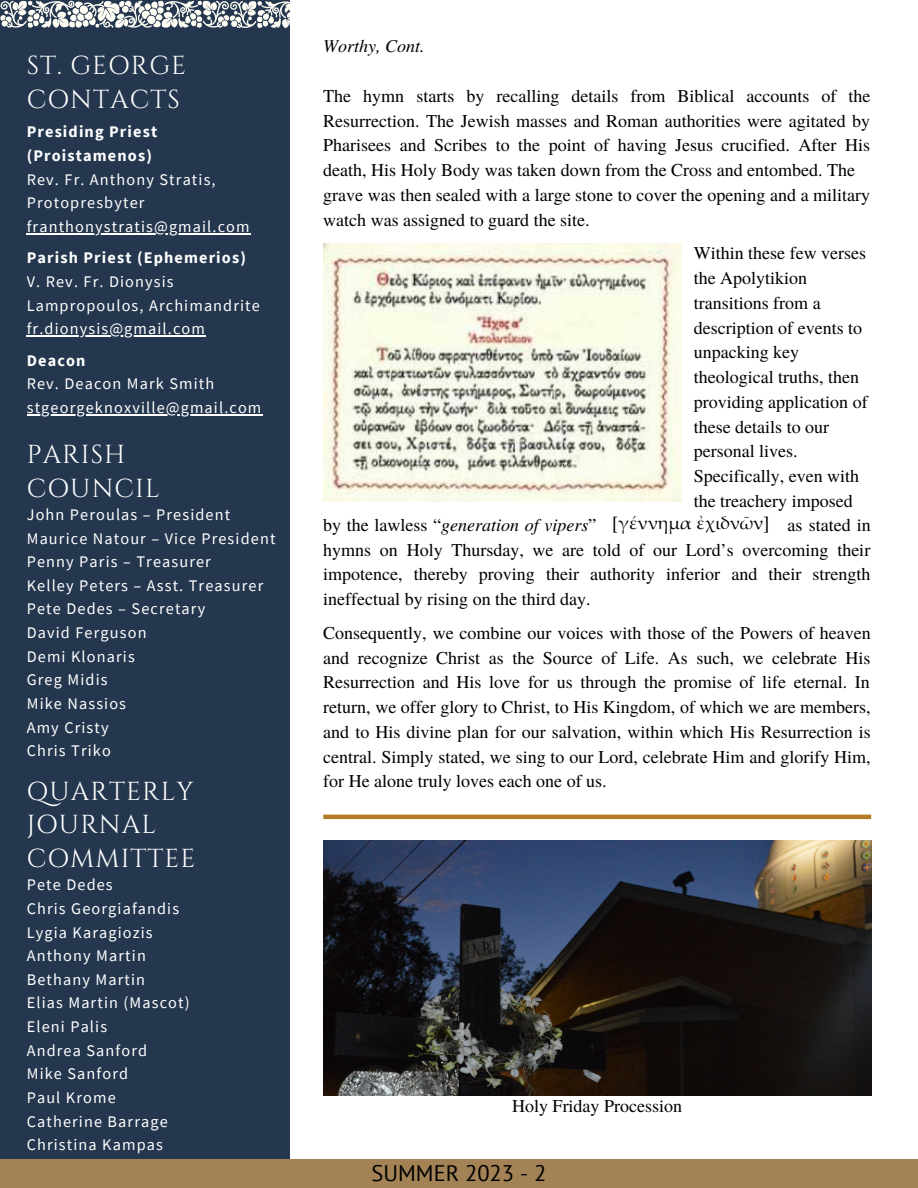
<style>
.page{position:relative;width:918px;height:1188px;background:#fff}
.page>*{position:absolute;margin:0;border:0;box-sizing:border-box;transform-origin:0 0}
.t1{font:25.95px/33.8px "Cinzel";letter-spacing:.04em;color:#fff}
.t2{font:22.5px "PT Sans";color:#000}
.t3{font:18px/24.8px "Te X Gyre Termes";color:#000;text-align:justify}
.t4{font:italic 18px "Te X Gyre Termes";color:#000}
.t5{font:18px "Palatino Linotype";color:#000}
.t6{font:16.2px/23.7px "Source Sans Pro";letter-spacing:.07em;color:#fff}
.t7{font:700 16.2px/23.7px "Source Sans Pro";letter-spacing:.07em;color:#fff}
.s1{font-style:normal}
</style>
<div class="page">
<div style="left:0;top:0;width:289px;height:1188px;background:#25374e"></div>
<div style="left:0;top:1160px;width:918px;height:28px;background:#a38255"></div>
<img style="left:323px;top:243px;width:358px;height:259px">
<svg style="left:0;top:0;width:289px;height:28px"></svg>
<hr style="left:323px;top:815px;width:548px;height:4px;background:#b37a26">
<img style="left:323px;top:840px;width:548px;height:256px">
<hr style="left:27px;top:233px;width:224px;height:1px;background:#fff">
<hr style="left:27px;top:335px;width:179px;height:1px;background:#fff">
<hr style="left:27px;top:414px;width:236px;height:1px;background:#fff">
<p class="t1" style="left:27px;top:49px;width:161px">ST. GEORGE<br>CONTACTS</p>
<p class="t7" style="left:27px;top:120px;width:132px">Presiding Priest (Proistamenos)</p>
<p class="t6" style="left:27px;top:167px;width:190px">Rev. Fr. Anthony Stratis,<br>Protopresbyter</p>
<p class="t6" style="left:27px;top:214px;width:224px">franthonystratis@gmail.com</p>
<p class="t7" style="left:27px;top:246px;width:221px">Parish Priest (Ephemerios)</p>
<p class="t6" style="left:27px;top:269px;width:235px">V. Rev. Fr. Dionysis<br>Lampropoulos, Archimandrite</p>
<p class="t6" style="left:27px;top:317px;width:180px">fr.dionysis@gmail.com</p>
<p class="t7" style="left:27px;top:348px;width:60px">Deacon</p>
<p class="t6" style="left:27px;top:372px;width:189px">Rev. Deacon Mark Smith</p>
<p class="t6" style="left:27px;top:395px;width:236px">stgeorgeknoxville@gmail.com</p>
<p class="t1" style="left:27px;top:438px;width:134px">PARISH<br>COUNCIL</p>
<p class="t6" style="left:27px;top:502px;width:205px">John Peroulas – President</p>
<p class="t6" style="left:27px;top:526px;width:250px">Maurice Natour – Vice President</p>
<p class="t6" style="left:27px;top:550px;width:186px">Penny Paris – Treasurer</p>
<p class="t6" style="left:27px;top:573px;width:238px">Kelley Peters – Asst. Treasurer</p>
<p class="t6" style="left:27px;top:597px;width:180px">Pete Dedes – Secretary</p>
<p class="t6" style="left:27px;top:621px;width:121px">David Ferguson</p>
<p class="t6" style="left:27px;top:644px;width:110px">Demi Klonaris</p>
<p class="t6" style="left:27px;top:668px;width:82px">Greg Midis</p>
<p class="t6" style="left:27px;top:691px;width:101px">Mike Nassios</p>
<p class="t6" style="left:27px;top:715px;width:83px">Amy Cristy</p>
<p class="t6" style="left:27px;top:739px;width:86px">Chris Triko</p>
<p class="t1" style="left:27px;top:775px;width:170px">QUARTERLY<br>JOURNAL<br>COMMITTEE</p>
<p class="t6" style="left:27px;top:873px;width:88px">Pete Dedes</p>
<p class="t6" style="left:27px;top:896px;width:154px">Chris Georgiafandis</p>
<p class="t6" style="left:27px;top:920px;width:128px">Lygia Karagiozis</p>
<p class="t6" style="left:27px;top:944px;width:121px">Anthony Martin</p>
<p class="t6" style="left:27px;top:967px;width:120px">Bethany Martin</p>
<p class="t6" style="left:27px;top:991px;width:164px">Elias Martin (Mascot)</p>
<p class="t6" style="left:27px;top:1014px;width:82px">Eleni Palis</p>
<p class="t6" style="left:27px;top:1038px;width:122px">Andrea Sanford</p>
<p class="t6" style="left:27px;top:1062px;width:103px">Mike Sanford</p>
<p class="t6" style="left:27px;top:1085px;width:91px">Paul Krome</p>
<p class="t6" style="left:27px;top:1109px;width:143px">Catherine Barrage</p>
<p class="t6" style="left:27px;top:1133px;width:138px">Christina Kampas</p>
<p class="t4" style="left:323px;top:33px;width:103px">Worthy, Cont.</p>
<p class="t3" style="left:323px;top:83px;width:549px">The hymn starts by recalling details from Biblical accounts of the Resurrection. The Jewish masses and Roman authorities were agitated by Pharisees and Scribes to the point of having Jesus crucified. After His death, His Holy Body was taken down from the Cross and entombed. The</p>
<p class="t3" style="left:323px;top:182px;width:549px">grave was then sealed with a large stone to cover the opening and a military watch was assigned to guard the site.</p>
<p class="t3" style="left:694px;top:240px;width:174px;text-align:left">Within these few verses the Apolytikion transitions from a</p>
<p class="t3" style="left:694px;top:314px;width:175px;text-align:left">description of events to unpacking key theological truths, then providing application of these details to our personal lives.<br>Specifically, even with the treachery imposed</p>
<p class="t5" style="left:612px;top:515px;width:159px">[γέννημα ἐχιδνῶν]</p>
<p class="t4" style="left:323px;top:512px;width:275px"><span class="s1">by the lawless “</span>generation of vipers<span class="s1">”</span></p>
<p class="t3" style="left:323px;top:511px;width:549px;text-indent:464px">as stated in hymns on Holy Thursday, we are told of our Lord’s overcoming their impotence, thereby proving their authority inferior and their strength ineffectual by rising on the third day.</p>
<p class="t3" style="left:323px;top:619px;width:549px">Consequently, we combine our voices with those of the Powers of heaven and recognize Christ as the Source of Life. As such, we celebrate His Resurrection and His love for us through the promise of life eternal. In return, we offer glory to Christ, to His Kingdom, of which we are members, and to His divine plan for our salvation, within which His Resurrection is central. Simply stated, we sing to our Lord, celebrate Him and glorify Him, for He alone truly loves each one of us.</p>
<p class="t3" style="left:512px;top:1093px;width:171px">Holy Friday Procession</p>
<p class="t2" style="left:371px;top:1158px;width:177px">SUMMER 2023 - 2</p>
</div>
